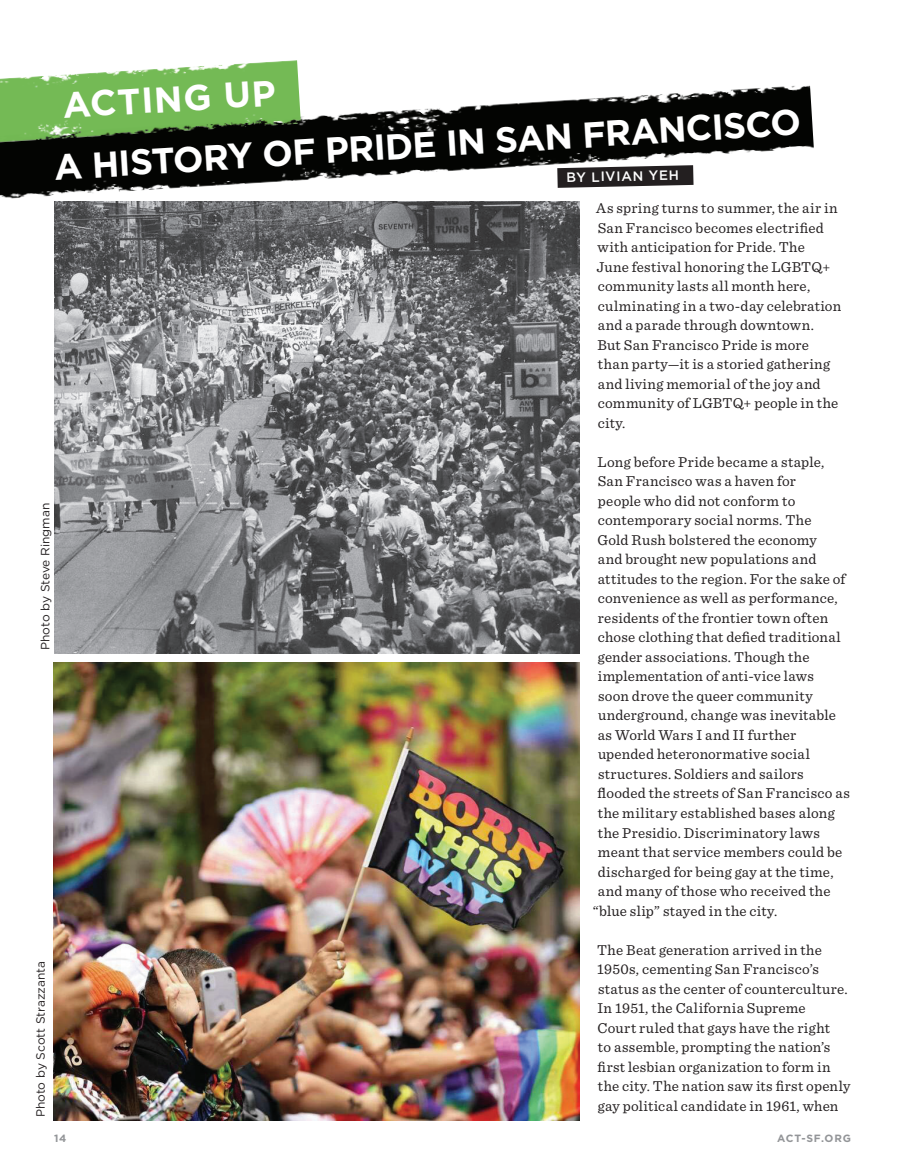
<style>
.page{position:relative;width:905px;height:1175px;background:#fff}
.page>*{position:absolute;margin:0;border:0;box-sizing:border-box;transform-origin:0 0}
.t1{font:700 36px "Gotham";color:#fff}
.t2{font:15px/19.5px "Sentinel";letter-spacing:.015em;color:#231f20}
.t3{font:500 13.5px "Gotham";color:#fff}
.t4{font:12px "Gotham";color:#231f20}
.t5{font:700 10.5px "Gotham";letter-spacing:.075em;color:#939598}
</style>
<div class="page">
<img style="left:53px;top:663px;width:526px;height:457px">
<img style="left:54px;top:208px;width:525px;height:445px">
<img style="left:0;top:85px;width:814px;height:123px">
<img style="left:0;top:60px;width:301px;height:92px">
<svg style="left:557px;top:165px;width:136px;height:23px;background:#433f40"></svg>
<p class="t1" style="left:61px;top:82px;width:215px;rotate:-4deg">ACTING UP</p>
<p class="t1" style="left:53px;top:146px;width:749px;rotate:-4deg">A HISTORY OF PRIDE IN SAN FRANCISCO</p>
<p class="t3" style="left:566px;top:168px;width:114px;rotate:-1deg">BY LIVIAN YEH</p>
<p class="t2" style="left:596px;top:197px;width:246px">As spring turns to summer, the air in<br>San Francisco becomes electrified with anticipation for Pride. The<br>June festival honoring the LGBTQ+ community lasts all month here, culminating in a two-day celebration and a parade through downtown.<br>But San Francisco Pride is more than party—it is a storied gathering and living memorial of the joy and community of LGBTQ+ people in the city.</p>
<p class="t2" style="left:597px;top:451px;width:228px">Long before Pride became a staple,</p>
<p class="t2" style="left:597px;top:470px;width:200px">San Francisco was a haven for</p>
<p class="t2" style="left:598px;top:490px;width:199px">people who did not conform to</p>
<p class="t2" style="left:598px;top:509px;width:215px">contemporary social norms. The</p>
<p class="t2" style="left:597px;top:529px;width:221px">Gold Rush bolstered the economy</p>
<p class="t2" style="left:597px;top:548px;width:220px">and brought new populations and</p>
<p class="t2" style="left:597px;top:568px;width:249px">attitudes to the region. For the sake of</p>
<p class="t2" style="left:598px;top:587px;width:241px">convenience as well as performance,</p>
<p class="t2" style="left:598px;top:607px;width:232px">residents of the frontier town often</p>
<p class="t2" style="left:598px;top:626px;width:244px">chose clothing that defied traditional</p>
<p class="t2" style="left:598px;top:646px;width:213px">gender associations. Though the</p>
<p class="t2" style="left:597px;top:665px;width:218px">implementation of anti-vice laws</p>
<p class="t2" style="left:598px;top:685px;width:216px">soon drove the queer community</p>
<p class="t2" style="left:598px;top:704px;width:239px">underground, change was inevitable</p>
<p class="t2" style="left:597px;top:724px;width:200px">as World Wars I and II further</p>
<p class="t2" style="left:598px;top:743px;width:213px">upended heteronormative social</p>
<p class="t2" style="left:598px;top:763px;width:207px">structures. Soldiers and sailors</p>
<p class="t2" style="left:597px;top:782px;width:254px">flooded the streets of San Francisco as</p>
<p class="t2" style="left:598px;top:802px;width:238px">the military established bases along</p>
<p class="t2" style="left:598px;top:821px;width:223px">the Presidio. Discriminatory laws</p>
<p class="t2" style="left:598px;top:841px;width:246px">meant that service members could be</p>
<p class="t2" style="left:598px;top:860px;width:237px">discharged for being gay at the time,</p>
<p class="t2" style="left:597px;top:880px;width:234px">and many of those who received the</p>
<p class="t2" style="left:592px;top:899px;width:186px">“blue slip” stayed in the city.</p>
<p class="t2" style="left:597px;top:938px;width:255px">The Beat generation arrived in the 1950s, cementing San Francisco’s status as the center of counterculture.<br>In 1951, the California Supreme<br>Court ruled that gays have the right<br>to assemble, prompting the nation’s first lesbian organization to form in the city. The nation saw its first openly gay political candidate in 1961, when</p>
<p class="t4" style="left:37px;top:650px;width:148px;rotate:-90deg">Photo by Steve Ringman</p>
<p class="t4" style="left:33px;top:1117px;width:158px;rotate:-90deg">Photo by Scott Strazzanta</p>
<p class="t5" style="left:54px;top:1131px;width:14px">14</p>
<p class="t5" style="left:777px;top:1131px;width:75px">ACT-SF.ORG</p>
</div>
